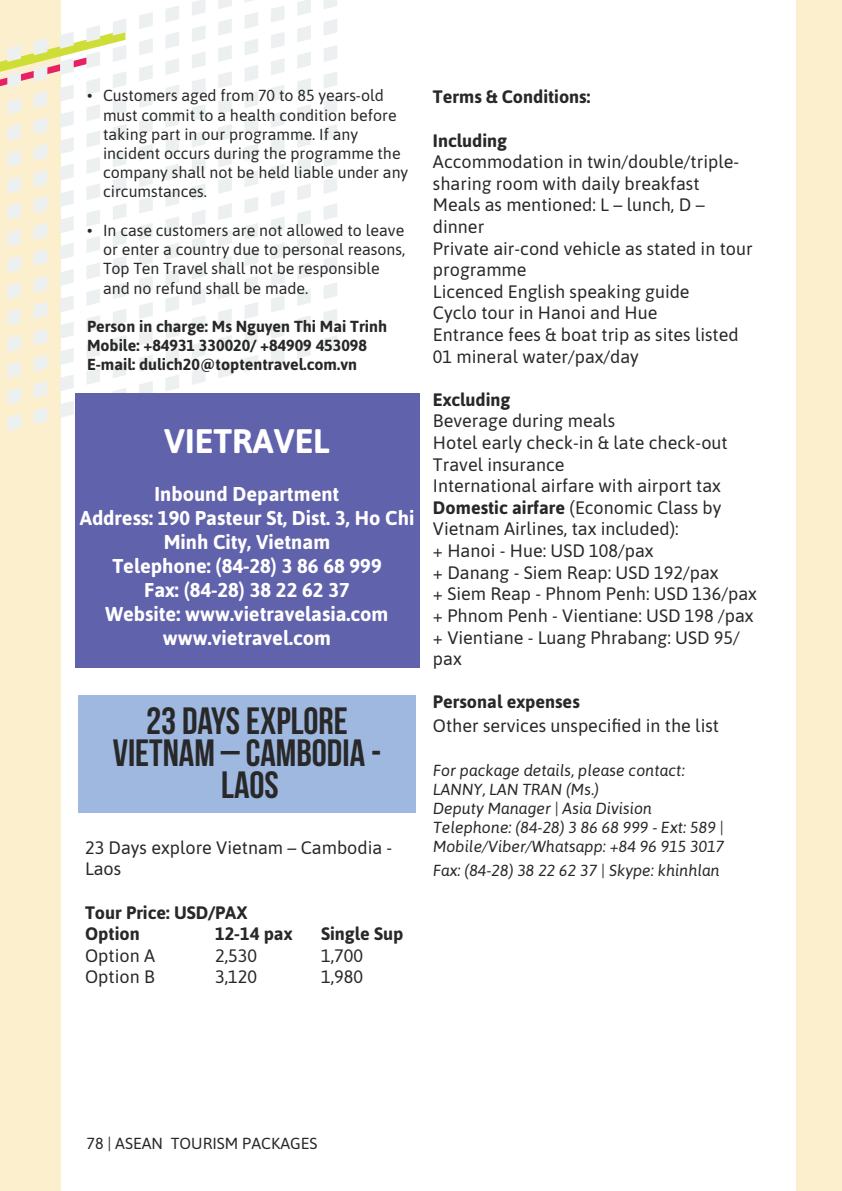
<style>
.page{position:relative;width:842px;height:1191px;background:#fff}
.page>*{position:absolute;margin:0;border:0;box-sizing:border-box;transform-origin:0 0}
.t1{font:38px/32px "Bebas Neue";color:#282829;text-align:center}
.t2{font:700 34px "Asap";color:#fff}
.t3{font:700 20px/24px "Asap";color:#fff;text-align:center}
.t4{font:18px/21.6px "Asap";color:#282829}
.t5{font:700 18px/21.6px "Asap";color:#282829}
.t6{font:16px/19.2px "Asap";color:#282829}
.t7{font:italic 16px/19.2px "Asap";color:#282829}
.t8{font:700 16px/19.2px "Asap";color:#282829}
.t9{font:16px "Asap";color:#292829}
.s1{font-weight:700}
</style>
<div class="page">
<div style="left:796px;top:0;width:46px;height:1191px;background:#fcefcd"></div>
<div style="left:0;top:0;width:61px;height:1191px;background:#fcefcd"></div>
<svg style="left:139px;top:12px;width:14px;height:17px"></svg>
<svg style="left:166px;top:6px;width:13px;height:16px"></svg>
<svg style="left:192px;top:0;width:13px;height:16px"></svg>
<svg style="left:218px;top:0;width:14px;height:9px"></svg>
<svg style="left:245px;top:0;width:8px;height:2px"></svg>
<svg style="left:139px;top:39px;width:14px;height:16px"></svg>
<svg style="left:166px;top:32px;width:13px;height:17px"></svg>
<svg style="left:192px;top:25px;width:13px;height:17px"></svg>
<svg style="left:218px;top:19px;width:14px;height:16px"></svg>
<svg style="left:245px;top:12px;width:13px;height:17px"></svg>
<svg style="left:271px;top:6px;width:14px;height:16px"></svg>
<svg style="left:297px;top:0;width:14px;height:16px"></svg>
<svg style="left:324px;top:0;width:13px;height:9px"></svg>
<svg style="left:139px;top:65px;width:14px;height:17px"></svg>
<svg style="left:166px;top:58px;width:13px;height:17px"></svg>
<svg style="left:192px;top:52px;width:13px;height:16px"></svg>
<svg style="left:218px;top:45px;width:14px;height:17px"></svg>
<svg style="left:245px;top:39px;width:13px;height:16px"></svg>
<svg style="left:271px;top:32px;width:14px;height:17px"></svg>
<svg style="left:297px;top:25px;width:14px;height:17px"></svg>
<svg style="left:324px;top:19px;width:13px;height:16px"></svg>
<svg style="left:139px;top:91px;width:14px;height:17px"></svg>
<svg style="left:166px;top:85px;width:13px;height:16px"></svg>
<svg style="left:192px;top:78px;width:13px;height:17px"></svg>
<svg style="left:218px;top:72px;width:14px;height:16px"></svg>
<svg style="left:245px;top:65px;width:13px;height:17px"></svg>
<svg style="left:271px;top:59px;width:14px;height:16px"></svg>
<svg style="left:297px;top:52px;width:14px;height:16px"></svg>
<svg style="left:324px;top:45px;width:13px;height:17px"></svg>
<svg style="left:139px;top:118px;width:14px;height:16px"></svg>
<svg style="left:166px;top:111px;width:13px;height:17px"></svg>
<svg style="left:192px;top:105px;width:13px;height:16px"></svg>
<svg style="left:218px;top:98px;width:14px;height:16px"></svg>
<svg style="left:245px;top:91px;width:13px;height:17px"></svg>
<svg style="left:271px;top:85px;width:14px;height:16px"></svg>
<svg style="left:297px;top:78px;width:14px;height:17px"></svg>
<svg style="left:324px;top:72px;width:13px;height:16px"></svg>
<svg style="left:139px;top:144px;width:14px;height:17px"></svg>
<svg style="left:166px;top:137px;width:13px;height:17px"></svg>
<svg style="left:192px;top:131px;width:13px;height:17px"></svg>
<svg style="left:218px;top:124px;width:14px;height:17px"></svg>
<svg style="left:245px;top:118px;width:13px;height:16px"></svg>
<svg style="left:271px;top:111px;width:14px;height:17px"></svg>
<svg style="left:297px;top:105px;width:14px;height:16px"></svg>
<svg style="left:324px;top:98px;width:13px;height:17px"></svg>
<svg style="left:139px;top:170px;width:14px;height:17px"></svg>
<svg style="left:166px;top:164px;width:13px;height:16px"></svg>
<svg style="left:192px;top:157px;width:13px;height:17px"></svg>
<svg style="left:218px;top:151px;width:14px;height:16px"></svg>
<svg style="left:245px;top:144px;width:13px;height:17px"></svg>
<svg style="left:271px;top:138px;width:14px;height:16px"></svg>
<svg style="left:297px;top:131px;width:14px;height:16px"></svg>
<svg style="left:324px;top:124px;width:13px;height:17px"></svg>
<svg style="left:139px;top:197px;width:14px;height:16px"></svg>
<svg style="left:166px;top:190px;width:13px;height:17px"></svg>
<svg style="left:192px;top:184px;width:13px;height:16px"></svg>
<svg style="left:218px;top:177px;width:14px;height:17px"></svg>
<svg style="left:245px;top:170px;width:13px;height:17px"></svg>
<svg style="left:271px;top:164px;width:14px;height:17px"></svg>
<svg style="left:297px;top:157px;width:14px;height:17px"></svg>
<svg style="left:324px;top:151px;width:13px;height:16px"></svg>
<svg style="left:139px;top:223px;width:14px;height:17px"></svg>
<svg style="left:166px;top:217px;width:13px;height:16px"></svg>
<svg style="left:192px;top:210px;width:13px;height:17px"></svg>
<svg style="left:218px;top:203px;width:14px;height:17px"></svg>
<svg style="left:245px;top:197px;width:13px;height:16px"></svg>
<svg style="left:271px;top:190px;width:14px;height:17px"></svg>
<svg style="left:297px;top:184px;width:14px;height:16px"></svg>
<svg style="left:324px;top:177px;width:13px;height:17px"></svg>
<svg style="left:139px;top:250px;width:14px;height:16px"></svg>
<svg style="left:166px;top:243px;width:13px;height:16px"></svg>
<svg style="left:192px;top:236px;width:13px;height:17px"></svg>
<svg style="left:218px;top:230px;width:14px;height:16px"></svg>
<svg style="left:245px;top:223px;width:13px;height:17px"></svg>
<svg style="left:271px;top:217px;width:14px;height:16px"></svg>
<svg style="left:297px;top:210px;width:14px;height:17px"></svg>
<svg style="left:324px;top:203px;width:13px;height:17px"></svg>
<svg style="left:139px;top:276px;width:14px;height:16px"></svg>
<svg style="left:166px;top:269px;width:13px;height:17px"></svg>
<svg style="left:192px;top:263px;width:13px;height:16px"></svg>
<svg style="left:218px;top:256px;width:14px;height:17px"></svg>
<svg style="left:245px;top:250px;width:13px;height:16px"></svg>
<svg style="left:271px;top:243px;width:14px;height:17px"></svg>
<svg style="left:297px;top:236px;width:14px;height:17px"></svg>
<svg style="left:324px;top:230px;width:13px;height:16px"></svg>
<svg style="left:139px;top:302px;width:14px;height:17px"></svg>
<svg style="left:166px;top:296px;width:13px;height:16px"></svg>
<svg style="left:192px;top:289px;width:13px;height:17px"></svg>
<svg style="left:218px;top:282px;width:14px;height:17px"></svg>
<svg style="left:245px;top:276px;width:13px;height:16px"></svg>
<svg style="left:271px;top:269px;width:14px;height:17px"></svg>
<svg style="left:297px;top:263px;width:14px;height:16px"></svg>
<svg style="left:324px;top:256px;width:13px;height:17px"></svg>
<svg style="left:139px;top:329px;width:14px;height:16px"></svg>
<svg style="left:166px;top:322px;width:13px;height:17px"></svg>
<svg style="left:192px;top:315px;width:13px;height:17px"></svg>
<svg style="left:218px;top:309px;width:14px;height:16px"></svg>
<svg style="left:245px;top:302px;width:13px;height:17px"></svg>
<svg style="left:271px;top:296px;width:14px;height:16px"></svg>
<svg style="left:297px;top:289px;width:14px;height:17px"></svg>
<svg style="left:324px;top:283px;width:13px;height:16px"></svg>
<svg style="left:139px;top:355px;width:14px;height:17px"></svg>
<svg style="left:166px;top:348px;width:13px;height:17px"></svg>
<svg style="left:192px;top:342px;width:13px;height:16px"></svg>
<svg style="left:218px;top:335px;width:14px;height:17px"></svg>
<svg style="left:245px;top:329px;width:13px;height:16px"></svg>
<svg style="left:271px;top:322px;width:14px;height:17px"></svg>
<svg style="left:297px;top:315px;width:14px;height:17px"></svg>
<svg style="left:324px;top:309px;width:13px;height:16px"></svg>
<svg style="left:0;top:19px;width:126px;height:412px"></svg>
<svg style="left:139px;top:381px;width:14px;height:12px"></svg>
<svg style="left:166px;top:375px;width:13px;height:16px"></svg>
<svg style="left:192px;top:368px;width:13px;height:17px"></svg>
<svg style="left:218px;top:362px;width:14px;height:16px"></svg>
<svg style="left:245px;top:355px;width:13px;height:17px"></svg>
<svg style="left:271px;top:349px;width:14px;height:16px"></svg>
<svg style="left:297px;top:342px;width:14px;height:16px"></svg>
<svg style="left:324px;top:335px;width:13px;height:17px"></svg>
<div style="left:75px;top:393px;width:344px;height:274px;background:#6162ac"></div>
<div style="left:78px;top:695px;width:338px;height:118px;background:#9fb8e0"></div>
<p class="t6" style="left:103px;top:85px;width:307px;text-indent:-16px">• Customers aged from 70 to 85 years-old must commit to a health condition before taking part in our programme. If any incident occurs during the programme the company shall not be held liable under any circumstances.</p>
<p class="t6" style="left:103px;top:220px;width:304px;text-indent:-16px">• In case customers are not allowed to leave or enter a country due to personal reasons, Top Ten Travel shall not be responsible and no refund shall be made.</p>
<p class="t8" style="left:87px;top:316px;width:301px">Person in charge: Ms Nguyen Thi Mai Trinh<br>Mobile: +84931 330020/ +84909 453098<br>E-mail: dulich20@toptentravel.com.vn</p>
<h2 class="t2" style="left:164px;top:421px;width:167px">VIETRAVEL</h2>
<p class="t3" style="left:80px;top:482px;width:336px">Inbound Department<br>Address: 190 Pasteur St, Dist. 3, Ho Chi<br>Minh City, Vietnam<br>Telephone: (84-28) 3 86 68 999<br>Fax: (84-28) 38 22 62 37<br>Website: www.vietravelasia.com www.vietravel.com</p>
<h1 class="t1" style="left:113px;top:704px;width:270px">23 DAYS EXPLORE<br>VIETNAM – CAMBODIA -<br>LAOS</h1>
<p class="t4" style="left:85px;top:835px;width:309px">23 Days explore Vietnam – Cambodia -<br>Laos</p>
<p class="t5" style="left:85px;top:901px;width:164px">Tour Price: USD/PAX<br>Option</p>
<p class="t5" style="left:215px;top:922px;width:79px">12-14 pax</p>
<p class="t5" style="left:321px;top:922px;width:84px">Single Sup</p>
<p class="t4" style="left:85px;top:943px;width:72px">Option A</p>
<p class="t4" style="left:215px;top:943px;width:44px">2,530</p>
<p class="t4" style="left:321px;top:943px;width:44px">1,700</p>
<p class="t4" style="left:85px;top:965px;width:71px">Option B</p>
<p class="t4" style="left:215px;top:965px;width:44px">3,120</p>
<p class="t4" style="left:321px;top:965px;width:44px">1,980</p>
<p class="t5" style="left:433px;top:86px;width:159px">Terms &amp; Conditions:</p>
<p class="t5" style="left:433px;top:129px;width:75px">Including</p>
<p class="t4" style="left:433px;top:150px;width:321px">Accommodation in twin/double/triple&shy;sharing room with daily breakfast<br>Meals as mentioned: L – lunch, D – dinner<br>Private air-cond vehicle as stated in tour programme<br>Licenced English speaking guide<br>Cyclo tour in Hanoi and Hue<br>Entrance fees &amp; boat trip as sites listed<br>01 mineral water/pax/day</p>
<p class="t5" style="left:433px;top:388px;width:79px">Excluding</p>
<p class="t4" style="left:433px;top:409px;width:325px">Beverage during meals<br>Hotel early check-in &amp; late check-out<br>Travel insurance<br>International airfare with airport tax<br><span class="s1">Domestic airfare</span> (Economic Class by<br>Vietnam Airlines, tax included):<br>+ Hanoi - Hue: USD 108/pax<br>+ Danang - Siem Reap: USD 192/pax<br>+ Siem Reap - Phnom Penh: USD 136/pax + Phnom Penh - Vientiane: USD 198 /pax + Vientiane - Luang Phrabang: USD 95/ pax</p>
<p class="t5" style="left:433px;top:691px;width:148px">Personal expenses</p>
<p class="t4" style="left:433px;top:714px;width:288px">Other services unspecified in the list</p>
<p class="t7" style="left:433px;top:760px;width:293px">For package details, please contact:<br>LANNY, LAN TRAN (Ms.)<br>Deputy Manager | Asia Division Telephone: (84-28) 3 86 68 999 - Ext: 589 | Mobile/Viber/Whatsapp: +84 96 915 3017</p>
<p class="t7" style="left:433px;top:861px;width:288px">Fax: (84-28) 38 22 62 37 | Skype: khinhlan</p>
<p class="t9" style="left:86px;top:1131px;width:233px">78 | ASEAN TOURISM PACKAGES</p>
</div>
